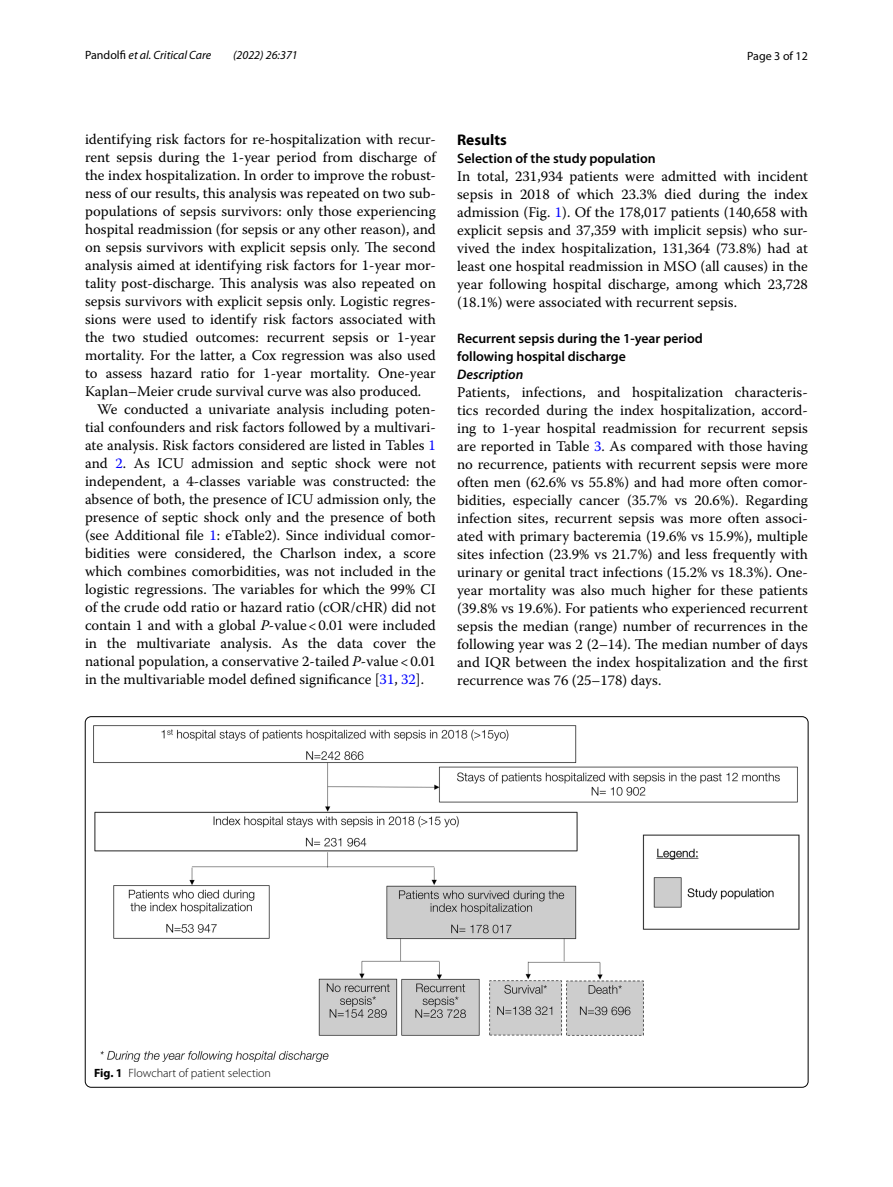
<style>
.page{position:relative;width:893px;height:1187px;background:#fff}
.page>*{position:absolute;margin:0;border:0;box-sizing:border-box;transform-origin:0 0}
.t1{font:700 15.45px "Myriad Pro";color:#000}
.t2{font:14.7px/18px "Warnock Pro";color:#000;text-align:justify}
.t3{font:600 13.8px/18px "Myriad Pro";color:#000}
.t4{font:italic 600 13.8px "Myriad Pro";color:#000}
.t5{font:italic 12px "Myriad Pro";color:#000}
.t6{font:300 12px "Myriad Pro";color:#000}
.t7{font:12px "Myriad Pro";color:#000}
.s1{font-style:normal}
.s2{color:#00f}
.s3{font-style:italic}
.s4{font-weight:700}
</style>
<div class="page">
<img style="left:94px;top:725px;width:706px;height:336px">
<p class="t5" style="left:85px;top:48px;width:128px"><span class="s1">Pandolfi</span> et al. Critical Care</p>
<p class="t5" style="left:233px;top:48px;width:66px">(2022) 26:371</p>
<p class="t7" style="left:747px;top:48px;width:62px">Page 3 of 12</p>
<p class="t2" style="left:85px;top:130px;width:352px">identifying risk factors for re-hospitalization with recur-</p>
<p class="t2" style="left:85px;top:148px;width:352px">rent sepsis during the 1-year period from discharge of</p>
<p class="t2" style="left:85px;top:166px;width:352px">the index hospitalization. In order to improve the robust-</p>
<p class="t2" style="left:85px;top:184px;width:352px">ness of our results, this analysis was repeated on two sub-</p>
<p class="t2" style="left:85px;top:202px;width:352px">populations of sepsis survivors: only those experiencing</p>
<p class="t2" style="left:85px;top:220px;width:352px">hospital readmission (for sepsis or any other reason), and</p>
<p class="t2" style="left:85px;top:238px;width:352px">on sepsis survivors with explicit sepsis only. The second</p>
<p class="t2" style="left:85px;top:256px;width:352px">analysis aimed at identifying risk factors for 1-year mor-</p>
<p class="t2" style="left:85px;top:274px;width:352px">tality post-discharge. This analysis was also repeated on</p>
<p class="t2" style="left:85px;top:292px;width:352px">sepsis survivors with explicit sepsis only. Logistic regres-</p>
<p class="t2" style="left:85px;top:310px;width:352px">sions were used to identify risk factors associated with</p>
<p class="t2" style="left:85px;top:328px;width:352px">the two studied outcomes: recurrent sepsis or 1-year</p>
<p class="t2" style="left:85px;top:346px;width:352px">mortality. For the latter, a Cox regression was also used</p>
<p class="t2" style="left:85px;top:364px;width:352px">to assess hazard ratio for 1-year mortality. One-year</p>
<p class="t2" style="left:85px;top:382px;width:338px">Kaplan–Meier crude survival curve was also produced.</p>
<p class="t2" style="left:97px;top:400px;width:340px">We conducted a univariate analysis including poten-</p>
<p class="t2" style="left:85px;top:418px;width:352px">tial confounders and risk factors followed by a multivari-</p>
<p class="t2" style="left:85px;top:436px;width:352px">ate analysis. Risk factors considered are listed in Tables <span class="s2">1</span></p>
<p class="t2" style="left:85px;top:454px;width:352px">and <span class="s2">2</span>. As ICU admission and septic shock were not</p>
<p class="t2" style="left:85px;top:472px;width:352px">independent, a 4-classes variable was constructed: the</p>
<p class="t2" style="left:85px;top:490px;width:352px">absence of both, the presence of ICU admission only, the</p>
<p class="t2" style="left:85px;top:508px;width:352px">presence of septic shock only and the presence of both</p>
<p class="t2" style="left:85px;top:526px;width:352px">(see Additional file <span class="s2">1</span>: eTable2). Since individual comor-</p>
<p class="t2" style="left:85px;top:544px;width:352px">bidities were considered, the Charlson index, a score</p>
<p class="t2" style="left:85px;top:562px;width:352px">which combines comorbidities, was not included in the</p>
<p class="t2" style="left:85px;top:580px;width:352px">logistic regressions. The variables for which the 99% CI</p>
<p class="t2" style="left:85px;top:598px;width:352px">of the crude odd ratio or hazard ratio (cOR/cHR) did not</p>
<p class="t2" style="left:85px;top:616px;width:352px">contain 1 and with a global <span class="s3">P</span>-value&lt;0.01 were included</p>
<p class="t2" style="left:85px;top:634px;width:352px">in the multivariate analysis. As the data cover the</p>
<p class="t2" style="left:85px;top:652px;width:352px">national population, a conservative 2-tailed <span class="s3">P</span>-value&lt;0.01</p>
<p class="t2" style="left:85px;top:670px;width:341px">in the multivariable model defined significance [<span class="s2">31</span>, <span class="s2">32</span>].</p>
<p class="t1" style="left:457px;top:129px;width:51px">Results</p>
<p class="t3" style="left:457px;top:148px;width:200px">Selection of the study population</p>
<p class="t2" style="left:457px;top:166px;width:352px">In total, 231,934 patients were admitted with incident sepsis in 2018 of which 23.3% died during the index admission (Fig. <span class="s2">1</span>). Of the 178,017 patients (140,658 with explicit sepsis and 37,359 with implicit sepsis) who sur&shy;vived the index hospitalization, 131,364 (73.8%) had at least one hospital readmission in MSO (all causes) in the year following hospital discharge, among which 23,728 (18.1%) were associated with recurrent sepsis.</p>
<p class="t3" style="left:457px;top:328px;width:247px">Recurrent sepsis during the 1‑year period following hospital discharge</p>
<p class="t4" style="left:457px;top:365px;width:68px">Description</p>
<p class="t2" style="left:457px;top:382px;width:352px">Patients, infections, and hospitalization characteris&shy;tics recorded during the index hospitalization, accord&shy;ing to 1-year hospital readmission for recurrent sepsis are reported in Table <span class="s2">3</span>. As compared with those having no recurrence, patients with recurrent sepsis were more often men (62.6% vs 55.8%) and had more often comor&shy;bidities, especially cancer (35.7% vs 20.6%). Regarding infection sites, recurrent sepsis was more often associ&shy;ated with primary bacteremia (19.6% vs 15.9%), multiple sites infection (23.9% vs 21.7%) and less frequently with urinary or genital tract infections (15.2% vs 18.3%). One&shy;year mortality was also much higher for these patients (39.8% vs 19.6%). For patients who experienced recurrent sepsis the median (range) number of recurrences in the following year was 2 (2–14). The median number of days and IQR between the index hospitalization and the first recurrence was 76 (25–178) days.</p>
<p class="t6" style="left:94px;top:1066px;width:178px"><span class="s4">Fig. 1</span> Flowchart of patient selection</p>
</div>
